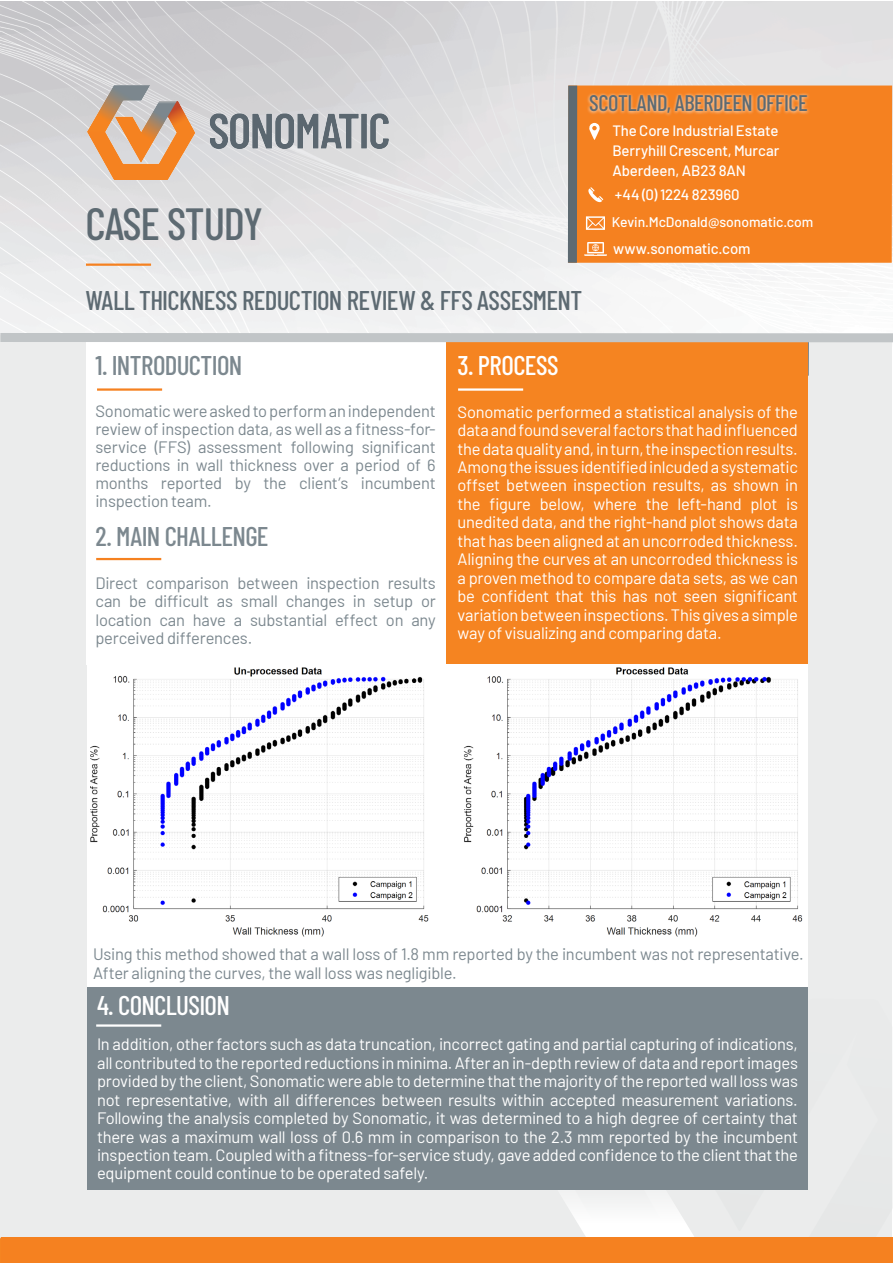
<style>
.page{position:relative;width:893px;height:1263px;background:#fff}
.page>*{position:absolute;margin:0;border:0;box-sizing:border-box;transform-origin:0 0}
.HEADING{font:500 45px "Barlow Condensed";letter-spacing:-.03em;color:#5d6a72}
.HEADING-2{font:500 27px "Barlow Condensed";letter-spacing:-.02em;color:#5d6a72}
.INTRO_TEXT{font:500 27px "Barlow Condensed";letter-spacing:-.02em;color:#fff}
.SUBHEADING___1{font:500 27px "Barlow Condensed";letter-spacing:-.01em;color:#7c888f}
.INTRO_TEXT-2{font:500 27px "Barlow Condensed";letter-spacing:-.025em;color:#7c888f}
.SUBHEADING___1-2{font:500 22.5px "Barlow Condensed";letter-spacing:-.02em;color:#5d6a72}
.INTRO_TEXT-3{font:16.5px/18.5px "Barlow";letter-spacing:-.015em;color:#fff;text-align:justify}
.INTRO_TEXT-4{font:16.5px/18px "Barlow";letter-spacing:-.015em;color:#7c888f;text-align:justify}
.INTRO_TEXT-5{font:500 15px "Barlow";letter-spacing:-.005em;color:#fff}
.INTRO_TEXT-6{font:500 13.95px "Barlow";letter-spacing:-.005em;color:#fff}
</style>
<div class="page">
<img style="left:0;top:1px;width:892px;height:332px">
<div style="left:0;top:335px;width:892px;height:928px;background:#ebecec"></div>
<svg style="left:0;top:1203px;width:893px;height:60px"></svg>
<div style="left:1px;top:1237px;width:892px;height:26px;background:#f58120"></div>
<div style="left:87px;top:938px;width:721px;height:49px;background:#fff"></div>
<div style="left:87px;top:987px;width:721px;height:203px;background:#7c888f"></div>
<hr style="left:86px;top:263px;width:65px;height:3px;background:#f58120">
<img style="left:87px;top:86px;width:301px;height:93px">
<div style="left:86px;top:342px;width:361px;height:322px;background:#fff"></div>
<div style="left:800px;top:340px;width:9px;height:36px;background:#858e94"></div>
<hr style="left:97px;top:388px;width:65px;height:3px;background:#f58120">
<hr style="left:96px;top:558px;width:65px;height:2px;background:#f58120">
<div style="left:447px;top:342px;width:361px;height:322px;background:#f58421"></div>
<hr style="left:458px;top:388px;width:65px;height:3px;background:#fff">
<div style="left:0;top:333px;width:893px;height:9px;background:#c1c5c7"></div>
<hr style="left:96px;top:1024px;width:65px;height:3px;background:#fff">
<img style="left:87px;top:664px;width:721px;height:274px">
<div style="left:577px;top:86px;width:315px;height:177px;background:#f58120"></div>
<div style="left:568px;top:86px;width:9px;height:177px;background:#5d6a72"></div>
<svg style="left:589px;top:123px;width:11px;height:17px"></svg>
<svg style="left:588px;top:187px;width:15px;height:15px"></svg>
<svg style="left:584px;top:242px;width:23px;height:14px"></svg>
<div style="left:586px;top:92px;width:224px;height:25px;background:#fff;opacity:.75"></div>
<svg style="left:586px;top:216px;width:18px;height:14px"></svg>
<p class="SUBHEADING___1-2" style="left:589px;top:87px;width:220px">SCOTLAND, ABERDEEN OFFICE</p>
<p class="HEADING" style="left:86px;top:192px;width:179px">CASE STUDY</p>
<p class="HEADING-2" style="left:86px;top:281px;width:498px">WALL THICKNESS REDUCTION REVIEW &amp; FFS ASSESMENT</p>
<p class="INTRO_TEXT-5" style="left:612px;top:120px;width:168px">The Core Industrial Estate</p>
<p class="INTRO_TEXT-5" style="left:612px;top:140px;width:168px">Berryhill Crescent, Murcar</p>
<p class="INTRO_TEXT-5" style="left:612px;top:159px;width:135px">Aberdeen, AB23 8AN</p>
<p class="INTRO_TEXT-5" style="left:615px;top:184px;width:126px">+44 (0) 1224 823960</p>
<p class="INTRO_TEXT-6" style="left:612px;top:212px;width:203px">Kevin.McDonald@sonomatic.com</p>
<p class="INTRO_TEXT-5" style="left:613px;top:238px;width:139px">www.sonomatic.com</p>
<p class="INTRO_TEXT-2" style="left:95px;top:346px;width:148px">1. INTRODUCTION</p>
<p class="INTRO_TEXT-4" style="left:95px;top:401px;width:342px">Sonomatic were asked to perform an independent review of inspection data, as well as a fitness-for&shy;service (FFS) assessment following significant reductions in wall thickness over a period of 6 months reported by the client’s incumbent inspection team.</p>
<p class="SUBHEADING___1" style="left:95px;top:516px;width:175px">2. MAIN CHALLENGE</p>
<p class="INTRO_TEXT-4" style="left:95px;top:572px;width:342px;line-height:18.5px">Direct comparison between inspection results can be difficult as small changes in setup or location can have a substantial effect on any perceived differences.</p>
<p class="INTRO_TEXT" style="left:458px;top:346px;width:103px">3. PROCESS</p>
<p class="INTRO_TEXT-3" style="left:458px;top:401px;width:342px">Sonomatic performed a statistical analysis of the data and found several factors that had influenced the data quality and, in turn, the inspection results.<br>Among the issues identified inlcuded a systematic offset between inspection results, as shown in the figure below, where the left-hand plot is unedited data, and the right-hand plot shows data that has been aligned at an uncorroded thickness.<br>Aligning the curves at an uncorroded thickness is a proven method to compare data sets, as we can be confident that this has not seen significant variation between inspections. This gives a simple way of visualizing and comparing data.</p>
<p class="INTRO_TEXT-4" style="left:93px;top:944px;width:712px;line-height:18.5px">Using this method showed that a wall loss of 1.8 mm reported by the incumbent was not representative.<br>After aligning the curves, the wall loss was negligible.</p>
<p class="INTRO_TEXT" style="left:97px;top:986px;width:134px">4. CONCLUSION</p>
<p class="INTRO_TEXT-3" style="left:97px;top:1034px;width:702px">In addition, other factors such as data truncation, incorrect gating and partial capturing of indications, all contributed to the reported reductions in minima. After an in-depth review of data and report images provided by the client, Sonomatic were able to determine that the majority of the reported wall loss was not representative, with all differences between results within accepted measurement variations.<br>Following the analysis completed by Sonomatic, it was determined to a high degree of certainty that there was a maximum wall loss of 0.6 mm in comparison to the 2.3 mm reported by the incumbent inspection team. Coupled with a fitness-for-service study, gave added confidence to the client that the equipment could continue to be operated safely.</p>
</div>
